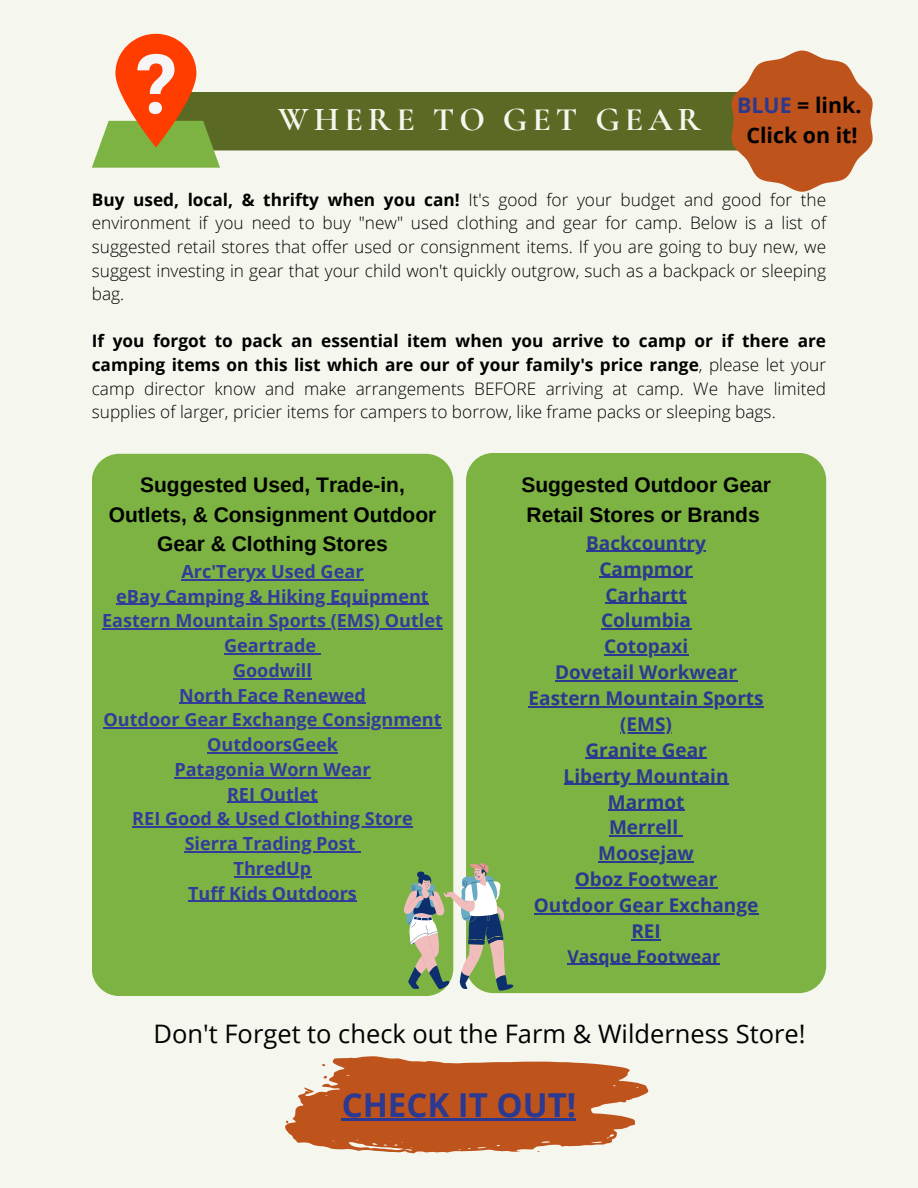
<style>
.page{position:relative;width:918px;height:1188px;background:#f5f6ed}
.page>*{position:absolute;margin:0;border:0;box-sizing:border-box;transform-origin:0 0}
.t1{font:700 33.6px "Cormorant Garamond";letter-spacing:.15em;color:#f5f6ed}
.t2{font:700 33px "Open Sans";color:#2b3990}
.t3{font:25.5px "Open Sans";color:#000}
.t4{font:700 21.45px/29.4px "Open Sans";color:#000;text-align:center}
.t5{font:700 21px/29.2px "Arimo";color:#000;text-align:center}
.t6{font:700 19.05px/25.8px "Open Sans";color:#2b3990;text-align:center}
.t7{font:700 18.15px/24.8px "Open Sans";color:#333c9b;text-align:center}
.t8{font:700 17.7px "Open Sans";color:#2b3990}
.t9{font:300 17.25px/23.7px "Open Sans";color:#000;text-align:justify}
.s1{color:#2b3990}
.s2{font-weight:700}
</style>
<div class="page">
<div style="left:115px;top:34px;width:81px;height:114px;background:#ff3d00;border-radius:40px"></div>
<div style="left:92px;top:454px;width:361px;height:542px;background:#7cb342;border-radius:27px"></div>
<hr style="left:182px;top:579px;width:182px;height:1px;background:#333c9b">
<hr style="left:116px;top:604px;width:313px;height:1px;background:#333c9b">
<hr style="left:102px;top:629px;width:341px;height:1px;background:#333c9b">
<hr style="left:224px;top:653px;width:92px;height:1px;background:#333c9b">
<hr style="left:233px;top:678px;width:79px;height:1px;background:#333c9b">
<hr style="left:179px;top:703px;width:187px;height:1px;background:#333c9b">
<hr style="left:103px;top:728px;width:339px;height:1px;background:#333c9b">
<hr style="left:207px;top:752px;width:131px;height:1px;background:#333c9b">
<hr style="left:174px;top:777px;width:197px;height:1px;background:#333c9b">
<hr style="left:227px;top:802px;width:91px;height:1px;background:#333c9b">
<svg style="left:132px;top:827px;width:28px;height:1px"></svg>
<hr style="left:160px;top:827px;width:253px;height:1px;background:#333c9b">
<hr style="left:185px;top:851px;width:171px;height:1px;background:#333c9b">
<hr style="left:234px;top:876px;width:77px;height:1px;background:#333c9b">
<hr style="left:188px;top:901px;width:169px;height:1px;background:#333c9b">
<div style="left:466px;top:453px;width:360px;height:540px;background:#7cb342;border-radius:27px"></div>
<hr style="left:586px;top:551px;width:120px;height:1px;background:#2b3990">
<hr style="left:599px;top:577px;width:94px;height:1px;background:#2b3990">
<hr style="left:605px;top:603px;width:82px;height:1px;background:#2b3990">
<hr style="left:601px;top:629px;width:90px;height:1px;background:#2b3990">
<hr style="left:604px;top:654px;width:84px;height:2px;background:#2b3990">
<hr style="left:555px;top:680px;width:182px;height:1px;background:#2b3990">
<hr style="left:529px;top:706px;width:235px;height:1px;background:#2b3990">
<hr style="left:620px;top:732px;width:52px;height:1px;background:#2b3990">
<svg style="left:585px;top:758px;width:14px;height:1px"></svg>
<hr style="left:599px;top:758px;width:108px;height:1px;background:#2b3990">
<hr style="left:564px;top:784px;width:165px;height:1px;background:#2b3990">
<hr style="left:608px;top:810px;width:76px;height:1px;background:#2b3990">
<hr style="left:609px;top:836px;width:69px;height:1px;background:#2b3990">
<hr style="left:598px;top:861px;width:96px;height:2px;background:#2b3990">
<hr style="left:575px;top:887px;width:143px;height:1px;background:#2b3990">
<hr style="left:534px;top:913px;width:224px;height:1px;background:#2b3990">
<hr style="left:631px;top:939px;width:30px;height:1px;background:#2b3990">
<hr style="left:567px;top:964px;width:31px;height:1px;background:#2b3990">
<hr style="left:598px;top:964px;width:122px;height:1px;background:#2b3990">
<svg style="left:285px;top:1056px;width:363px;height:98px"></svg>
<svg style="left:403px;top:863px;width:111px;height:128px"></svg>
<svg style="left:92px;top:51px;width:781px;height:141px"></svg>
<hr style="left:342px;top:1119px;width:234px;height:2px;background:#2b3990">
<h1 class="t1" style="left:278px;top:99px;width:424px">WHERE TO GET GEAR</h1>
<p class="t4" style="left:737px;top:90px;width:126px"><span class="s1">BLUE</span> = link.<br>Click on it!</p>
<p class="t9" style="left:92px;top:187px;width:736px"><span class="s2">Buy used, local, &amp; thrifty when you can!</span> It's good for your budget and good for the environment if you need to buy "new" used clothing and gear for camp. Below is a list of suggested retail stores that offer used or consignment items. If you are going to buy new, we suggest investing in gear that your child won't quickly outgrow, such as a backpack or sleeping bag.</p>
<p class="t9" style="left:92px;top:329px;width:736px"><span class="s2">If you forgot to pack an essential item when you arrive to camp or if there are camping items on this list which are our of your family's price range</span>, please let your camp director know and make arrangements BEFORE arriving at camp. We have limited supplies of larger, pricier items for campers to borrow, like frame packs or sleeping bags.</p>
<p class="t5" style="left:109px;top:471px;width:329px">Suggested Used, Trade-in,<br>Outlets, &amp; Consignment Outdoor<br>Gear &amp; Clothing Stores</p>
<h3 class="t7" style="left:182px;top:558px;width:184px">Arc'Teryx Used Gear</h3>
<h1 class="t7" style="left:116px;top:583px;width:314px">eBay Camping &amp; Hiking Equipment</h1>
<p class="t7" style="left:102px;top:608px;width:342px">Eastern Mountain Sports (EMS) Outlet<br>Geartrade<br>Goodwill<br>North Face Renewed</p>
<p class="t7" style="left:103px;top:707px;width:340px">Outdoor Gear Exchange Consignment<br>OutdoorsGeek</p>
<h3 class="t7" style="left:132px;top:756px;width:282px">Patagonia Worn Wear<br>REI Outlet<br>REI Good &amp; Used Clothing Store</h3>
<p class="t7" style="left:185px;top:831px;width:173px">Sierra Trading Post</p>
<h2 class="t7" style="left:188px;top:855px;width:170px">ThredUp<br>Tuff Kids Outdoors</h2>
<p class="t5" style="left:521px;top:471px;width:251px;text-align:left">Suggested Outdoor Gear<br>Retail Stores or Brands</p>
<h1 class="t6" style="left:529px;top:529px;width:237px">Backcountry<br>Campmor<br>Carhartt<br>Columbia<br>Cotopaxi<br>Dovetail Workwear<br>Eastern Mountain Sports (EMS)<br>Granite Gear<br>Liberty Mountain<br>Marmot<br>Merrell<br>Moosejaw<br>Oboz Footwear<br>Outdoor Gear Exchange<br>REI</h1>
<p class="t8" style="left:567px;top:944px;width:154px">Vasque Footwear</p>
<h3 class="t3" style="left:154px;top:1016px;width:654px">Don't Forget to check out the Farm &amp; Wilderness Store!</h3>
<h2 class="t2" style="left:342px;top:1081px;width:236px">CHECK IT OUT!</h2>
</div>
